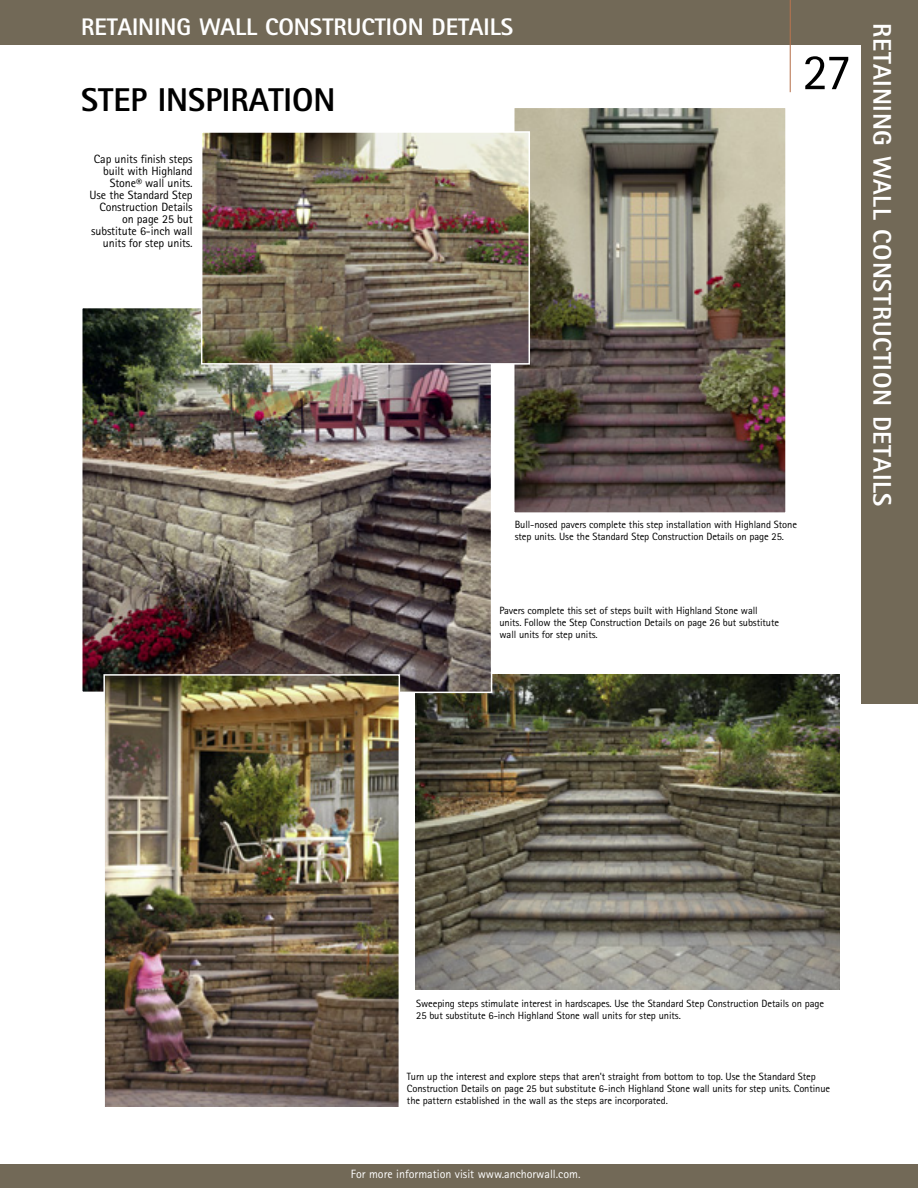
<style>
.page{position:relative;width:918px;height:1188px;background:#fff}
.page>*{position:absolute;margin:0;border:0;box-sizing:border-box;transform-origin:0 0}
.t1{font:51px "Rotis Sans Serif";color:#000}
.t2{font:800 33px "Rotis Sans Serif";color:#000}
.t3{font:800 25.5px "Rotis Sans Serif";letter-spacing:.03em;color:#fff}
.t4{font:800 24px "Rotis Sans Serif";color:#fff}
.t5{font:12px/12px "Rotis Sans Serif";letter-spacing:-.01em;color:#000;text-align:right}
.t6{font:12px "Rotis Sans Serif";color:#fff}
.t7{font:10.5px/12px "Rotis Sans Serif";letter-spacing:-.01em;color:#000}
</style>
<div class="page">
<img style="left:416px;top:674px;width:423px;height:315px">
<div style="left:0;top:0;width:918px;height:44px;background:#726957"></div>
<div style="left:0;top:1164px;width:918px;height:24px;background:#726957"></div>
<div style="left:862px;top:0;width:56px;height:704px;background:#726957"></div>
<hr style="left:790px;top:0;width:1px;height:92px;background:#b8744f">
<img style="left:84px;top:310px;width:405px;height:380px">
<img style="left:106px;top:677px;width:291px;height:429px">
<div style="left:103px;top:674px;width:297px;height:435px;border:2px solid #fff"></div>
<img style="left:516px;top:110px;width:268px;height:401px">
<div style="left:513px;top:107px;width:274px;height:407px;border:2px solid #fff"></div>
<img style="left:204px;top:134px;width:323px;height:228px">
<div style="left:201px;top:131px;width:329px;height:234px;border:2px solid #fff"></div>
<h3 class="t4" style="left:81px;top:18px;width:434px">RETAINING WALL CONSTRUCTION DETAILS</h3>
<h2 class="t2" style="left:81px;top:88px;width:256px">STEP INSPIRATION</h2>
<p class="t5" style="left:90px;top:154px;width:105px">Cap units finish steps built with Highland<br>Stone® wall units.<br>Use the Standard Step<br>Construction Details on page 25 but substitute 6-inch wall units for step units.</p>
<h1 class="t1" style="left:802px;top:54px;width:50px">27</h1>
<p class="t7" style="left:515px;top:520px;width:284px">Bull-nosed pavers complete this step installation with Highland Stone step units. Use the Standard Step Construction Details on page 25.</p>
<h3 class="t3" style="left:891px;top:23px;width:485px;rotate:90deg">RETAINING WALL CONSTRUCTION DETAILS</h3>
<p class="t7" style="left:500px;top:605px;width:281px">Pavers complete this set of steps built with Highland Stone wall units. Follow the Step Construction Details on page 26 but substitute wall units for step units.</p>
<p class="t7" style="left:416px;top:998px;width:409px">Sweeping steps stimulate interest in hardscapes. Use the Standard Step Construction Details on page<br>25 but substitute 6-inch Highland Stone wall units for step units.</p>
<p class="t7" style="left:407px;top:1072px;width:425px">Turn up the interest and explore steps that aren't straight from bottom to top. Use the Standard Step<br>Construction Details on page 25 but substitute 6-inch Highland Stone wall units for step units. Continue the pattern established in the wall as the steps are incorporated.</p>
<p class="t6" style="left:351px;top:1170px;width:231px">For more information visit www.anchorwall.com.</p>
</div>
